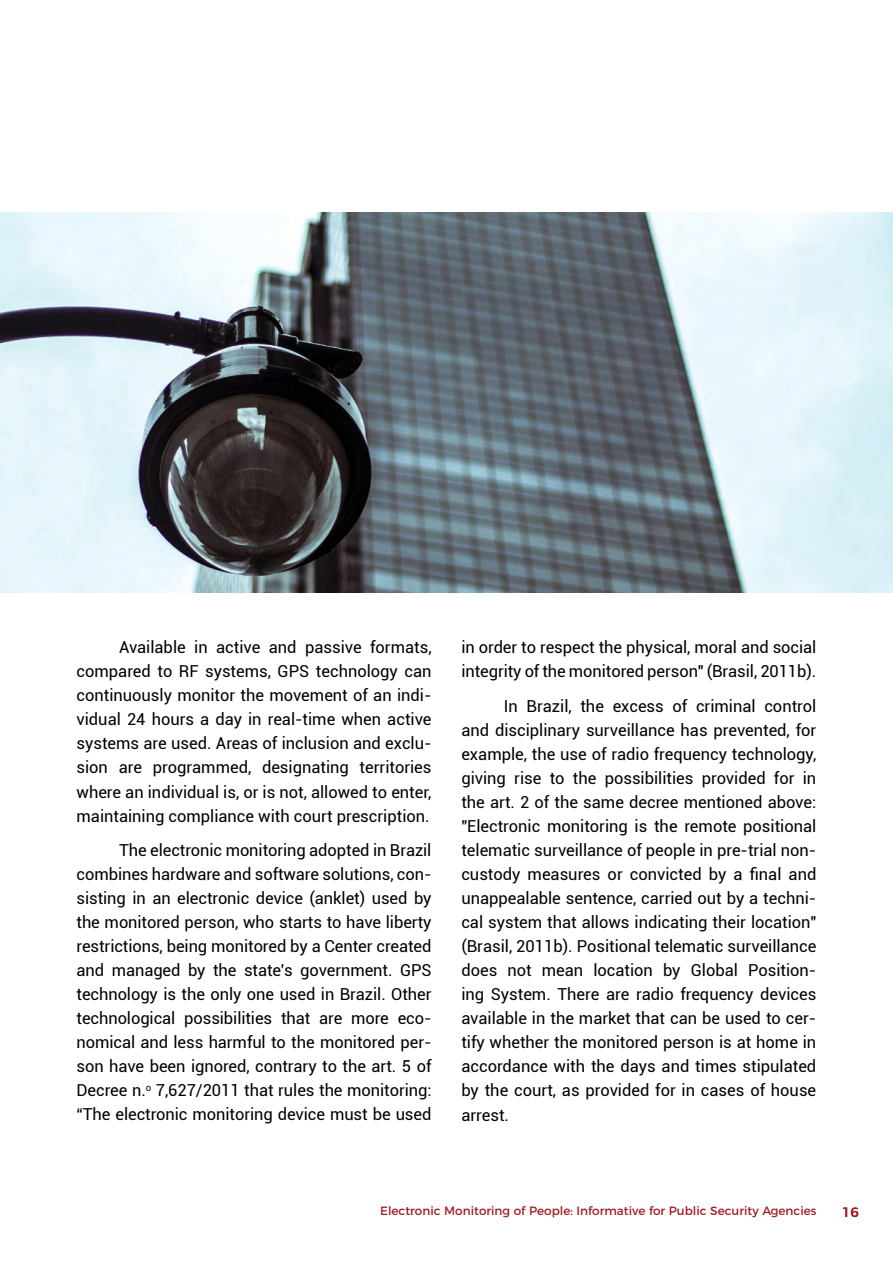
<style>
.page{position:relative;width:893px;height:1263px;background:#fff}
.page>*{position:absolute;margin:0;border:0;box-sizing:border-box;transform-origin:0 0}
.t1{font:16.5px/24px "Roboto";letter-spacing:-.005em;color:#000;text-align:justify}
.t2{font:13.5px "Montserrat";color:#a11d20}
.t3{font:12px "Montserrat";color:#a11d20}
</style>
<div class="page">
<img style="left:0;top:213px;width:893px;height:379px">
<p class="t1" style="left:77px;top:635px;width:357px;text-indent:43px">Available in active and passive formats, compared to RF systems, GPS technology can continuously monitor the movement of an indi&shy;vidual 24 hours a day in real-time when active systems are used. Areas of inclusion and exclu&shy;sion are programmed, designating territories where an individual is, or is not, allowed to enter, maintaining compliance with court prescription.</p>
<p class="t1" style="left:77px;top:838px;width:357px;text-indent:43px">The electronic monitoring adopted in Brazil combines hardware and software solutions, con&shy;sisting in an electronic device (anklet) used by the monitored person, who starts to have liberty restrictions, being monitored by a Center created and managed by the state's government. GPS technology is the only one used in Brazil. Other technological possibilities that are more eco&shy;nomical and less harmful to the monitored per&shy;son have been ignored, contrary to the art. 5 of Decree n.<sup>o</sup> 7,627/2011 that rules the monitoring: “The electronic monitoring device must be used</p>
<p class="t1" style="left:461px;top:635px;width:356px">in order to respect the physical, moral and social integrity of the monitored person" (Brasil, 2011b).</p>
<p class="t1" style="left:461px;top:694px;width:356px;text-indent:43px">In Brazil, the excess of criminal control and disciplinary surveillance has prevented, for example, the use of radio frequency technology, giving rise to the possibilities provided for in the art. 2 of the same decree mentioned above: "Electronic monitoring is the remote positional telematic surveillance of people in pre-trial non&shy;custody measures or convicted by a final and unappealable sentence, carried out by a techni&shy;cal system that allows indicating their location" (Brasil, 2011b). Positional telematic surveillance does not mean location by Global Position&shy;ing System. There are radio frequency devices available in the market that can be used to cer&shy;tify whether the monitored person is at home in accordance with the days and times stipulated by the court, as provided for in cases of house arrest.</p>
<p class="t3" style="left:380px;top:1201px;width:438px">Electronic Monitoring of People: Informative for Public Security Agencies</p>
<p class="t2" style="left:842px;top:1201px;width:18px">16</p>
</div>
